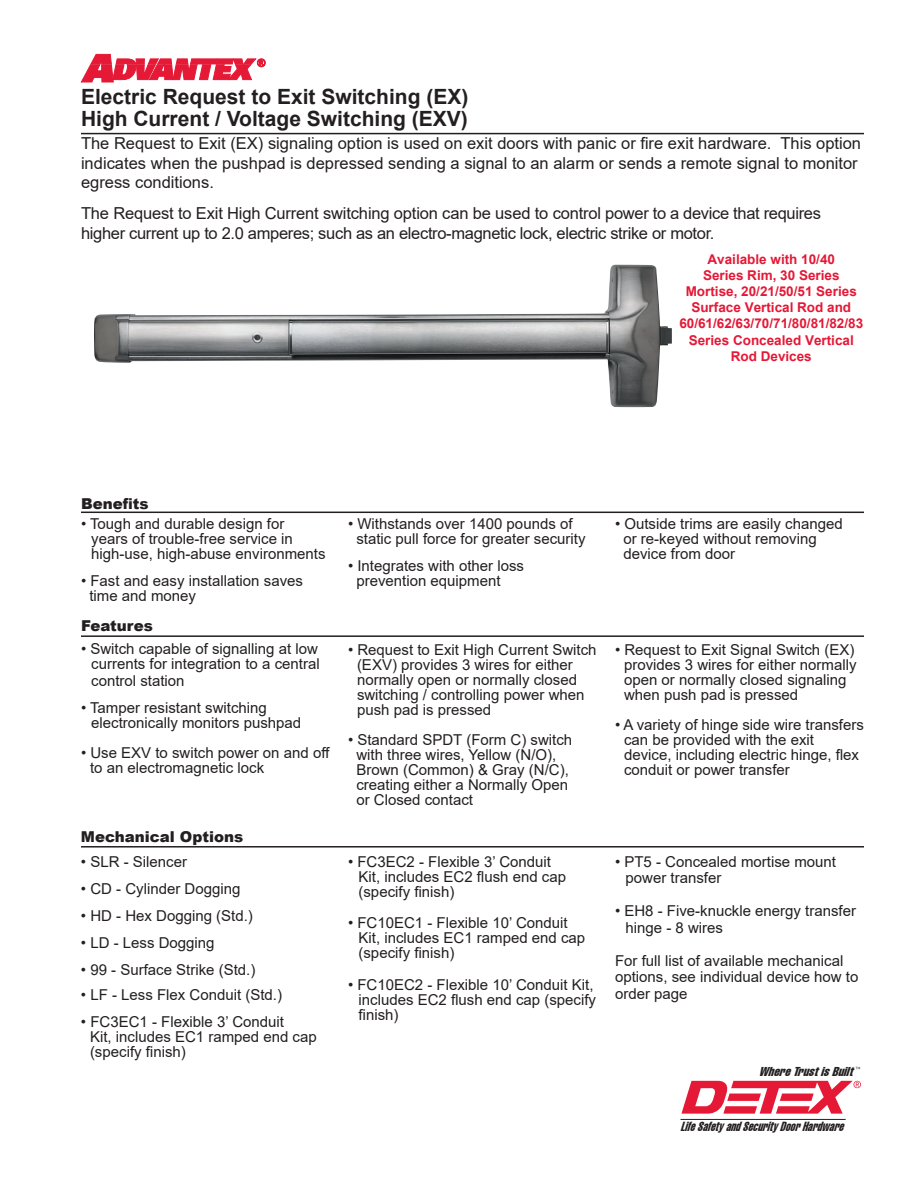
<style>
.page{position:relative;width:918px;height:1188px;background:#fff}
.page>*{position:absolute;margin:0;border:0;box-sizing:border-box;transform-origin:0 0}
.t1{font:700 21px/22.5px "Arial";color:#231f20}
.t2{font:16.5px/19.8px "Arial";color:#231f20}
.t3{font:16.5px/19.8px "Arial";letter-spacing:-.02em;color:#231f20}
.t4{font:15px/15px "Arial";color:#231f20}
.t5{font:900 15px "Arial";color:#231f20}
.t6{font:700 13.5px/16.2px "Arial";color:#e51836;text-align:center}
.t7{font:italic extra-condensed 12.9px "Helvetica";color:#231f20;scale:.84 1}
.t8{font:italic extra-condensed 12.6px "Helvetica";color:#231f20}
.t9{font:10.8px "Arial";color:#e51836}
</style>
<div class="page">
<hr style="left:681px;top:1119px;width:165px;height:1px;background:#231f20">
<svg style="left:681px;top:1081px;width:180px;height:33px"></svg>
<hr style="left:81px;top:133px;width:783px;height:1px;background:#231f20">
<hr style="left:81px;top:512px;width:783px;height:1px;background:#231f20">
<hr style="left:81px;top:635px;width:783px;height:2px;background:#231f20">
<hr style="left:81px;top:846px;width:783px;height:2px;background:#231f20">
<img style="left:94px;top:265px;width:578px;height:142px">
<svg style="left:81px;top:54px;width:184px;height:28px"></svg>
<p class="t9" style="left:257px;top:56px;width:9px">®</p>
<h1 class="t1" style="left:81px;top:85px;width:389px">Electric Request to Exit Switching (EX)<br>High Current / Voltage Switching (EXV)</h1>
<p class="t2" style="left:81px;top:133px;width:782px">The Request to Exit (EX) signaling option is used on exit doors with panic or fire exit hardware. This option indicates when the pushpad is depressed sending a signal to an alarm or sends a remote signal to monitor egress conditions.</p>
<p class="t3" style="left:81px;top:203px;width:742px">The Request to Exit High Current switching option can be used to control power to a device that requires higher current up to 2.0 amperes; such as an electro-magnetic lock, electric strike or motor.</p>
<p class="t6" style="left:679px;top:251px;width:185px">Available with 10/40<br>Series Rim, 30 Series<br>Mortise, 20/21/50/51 Series<br>Surface Vertical Rod and<br>60/61/62/63/70/71/80/81/82/83<br>Series Concealed Vertical<br>Rod Devices</p>
<p class="t5" style="left:81px;top:493px;width:69px">Benefits</p>
<p class="t4" style="left:91px;top:516px;width:236px;text-indent:-10px">• Tough and durable design for<br>years of trouble-free service in high-use, high-abuse environments</p>
<p class="t4" style="left:89px;top:573px;width:215px;text-indent:-8px">• Fast and easy installation saves time and money</p>
<p class="t4" style="left:81px;top:642px;width:240px;text-align:right">• Switch capable of signalling at low currents for integration to a central</p>
<p class="t4" style="left:91px;top:673px;width:95px">control station</p>
<p class="t4" style="left:91px;top:700px;width:212px;text-indent:-10px">• Tamper resistant switching electronically monitors pushpad</p>
<p class="t4" style="left:90px;top:745px;width:241px;text-indent:-9px">• Use EXV to switch power on and off to an electromagnetic lock</p>
<p class="t5" style="left:81px;top:615px;width:73px">Features</p>
<p class="t5" style="left:81px;top:826px;width:164px">Mechanical Options</p>
<p class="t4" style="left:81px;top:854px;width:108px">• SLR - Silencer</p>
<p class="t4" style="left:81px;top:881px;width:161px">• CD - Cylinder Dogging</p>
<p class="t4" style="left:81px;top:908px;width:173px">• HD - Hex Dogging (Std.)</p>
<p class="t4" style="left:81px;top:935px;width:135px">• LD - Less Dogging</p>
<p class="t4" style="left:81px;top:962px;width:176px">• 99 - Surface Strike (Std.)</p>
<p class="t4" style="left:81px;top:987px;width:203px">• LF - Less Flex Conduit (Std.)</p>
<p class="t4" style="left:90px;top:1014px;width:228px;text-indent:-9px">• FC3EC1 - Flexible 3’ Conduit<br>Kit, includes EC1 ramped end cap (specify finish)</p>
<p class="t4" style="left:356px;top:516px;width:231px;text-indent:-8px">• Withstands over 1400 pounds of static pull force for greater security</p>
<p class="t4" style="left:356px;top:558px;width:169px;text-indent:-8px">• Integrates with other loss prevention equipment</p>
<p class="t4" style="left:357px;top:642px;width:241px;text-indent:-9px">• Request to Exit High Current Switch (EXV) provides 3 wires for either normally open or normally closed switching / controlling power when push pad is pressed</p>
<p class="t4" style="left:356px;top:732px;width:217px;text-indent:-8px">• Standard SPDT (Form C) switch with three wires, Yellow (N/O),<br>Brown (Common) &amp; Gray (N/C), creating either a Normally Open or Closed contact</p>
<p class="t4" style="left:358px;top:854px;width:209px;text-indent:-10px">• FC3EC2 - Flexible 3’ Conduit<br>Kit, includes EC2 flush end cap (specify finish)</p>
<p class="t4" style="left:358px;top:915px;width:228px;text-indent:-10px">• FC10EC1 - Flexible 10’ Conduit<br>Kit, includes EC1 ramped end cap (specify finish)</p>
<p class="t4" style="left:358px;top:977px;width:239px;text-indent:-10px">• FC10EC2 - Flexible 10’ Conduit Kit, includes EC2 flush end cap (specify finish)</p>
<p class="t4" style="left:623px;top:516px;width:221px;text-indent:-8px">• Outside trims are easily changed or re-keyed without removing device from door</p>
<p class="t4" style="left:624px;top:642px;width:234px;text-indent:-9px">• Request to Exit Signal Switch (EX) provides 3 wires for either normally open or normally closed signaling when push pad is pressed</p>
<p class="t4" style="left:624px;top:717px;width:241px;text-indent:-9px">• A variety of hinge side wire transfers can be provided with the exit device, including electric hinge, flex conduit or power transfer</p>
<p class="t4" style="left:626px;top:853px;width:212px;line-height:16.5px;text-indent:-10px">• PT5 - Concealed mortise mount power transfer</p>
<p class="t4" style="left:626px;top:903px;width:232px;line-height:16.5px;text-indent:-10px">• EH8 - Five-knuckle energy transfer hinge - 8 wires</p>
<p class="t4" style="left:615px;top:952px;width:245px;line-height:16.5px">For full list of available mechanical options, see individual device how to order page</p>
<p class="t8" style="left:759px;top:1063px;width:100px">WhereTrustisBuilt</p>
<p class="t7" style="left:680px;top:1118px;width:201px">LifeSafetyandSecurityDoorHardware</p>
</div>
